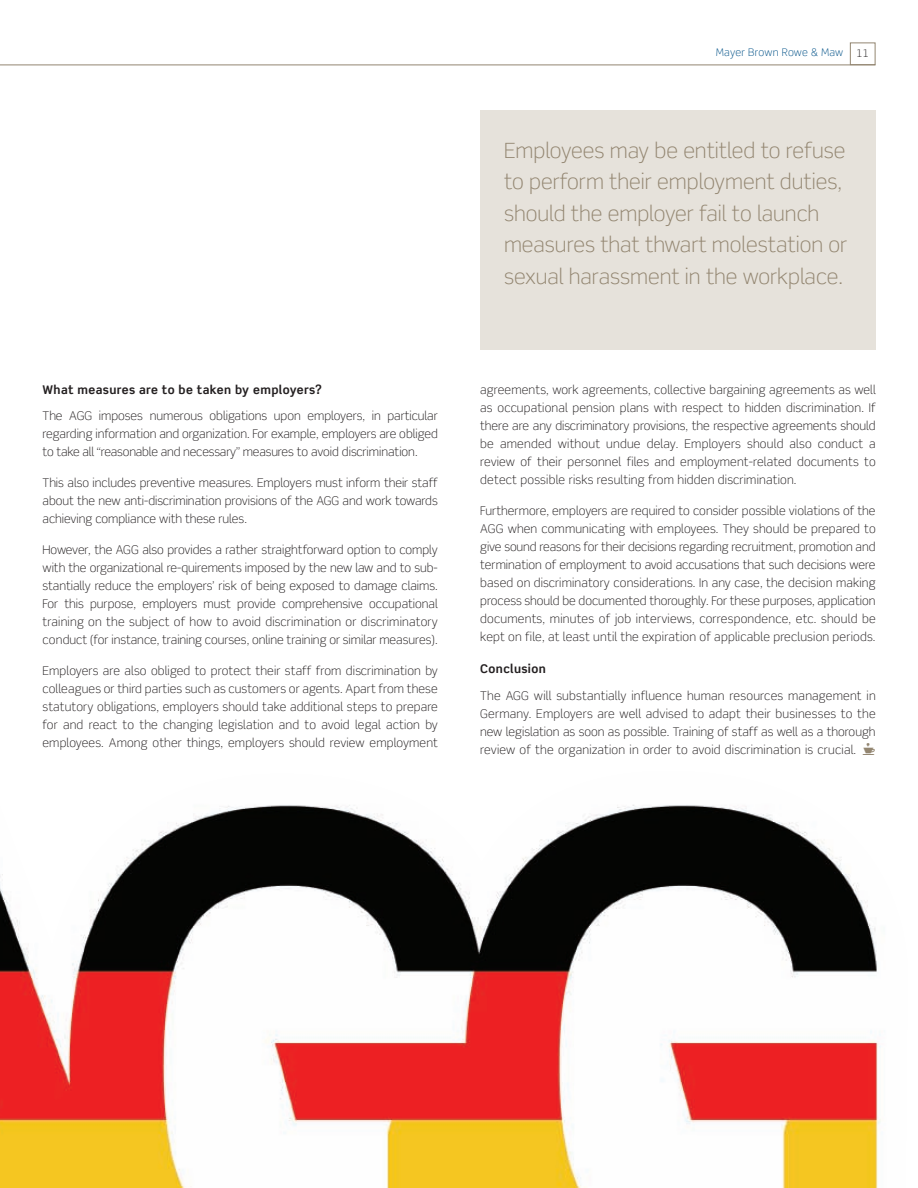
<style>
.page{position:relative;width:918px;height:1188px;background:#fff}
.page>*{position:absolute;margin:0;border:0;box-sizing:border-box;transform-origin:0 0}
.t1{font:300 21px/31.5px "Scene Std";color:#938671}
.t2{font:300 12px/18px "Scene Std";letter-spacing:.005em;color:#231f20;text-align:justify}
.t3{font:700 12px "Scene Std";letter-spacing:.03em;color:#231f20}
.t4{font:300 10.5px "Scene Std";letter-spacing:.005em;color:#005187}
.t5{font:300 10.5px "Scene Std";color:#231f20}
.s1{font-family:"Efont";font-weight:400;font-size:15px;color:#938671}
</style>
<div class="page">
<img style="left:0;top:805px;width:881px;height:383px">
<div style="left:480px;top:110px;width:395px;height:240px;background:#e6e2db"></div>
<div style="left:850px;top:43px;width:25px;height:22px;border:1px solid #938671"></div>
<hr style="left:0;top:65px;width:875px;height:1px;background:#938671">
<p class="t3" style="left:43px;top:385px;width:281px">What measures are to be taken by employers?</p>
<p class="t2" style="left:43px;top:408px;width:397px">The AGG imposes numerous obligations upon employers, in particular regarding information and organization. For example, employers are obliged to take all “reasonable and necessary” measures to avoid discrimination.</p>
<p class="t2" style="left:43px;top:475px;width:397px">This also includes preventive measures. Employers must inform their staff about the new anti-discrimination provisions of the AGG and work towards achieving compliance with these rules.</p>
<p class="t2" style="left:43px;top:542px;width:397px">However, the AGG also provides a rather straightforward option to comply with the organizational re-quirements imposed by the new law and to sub&shy;stantially reduce the employers’ risk of being exposed to damage claims.<br>For this purpose, employers must provide comprehensive occupational training on the subject of how to avoid discrimination or discriminatory conduct (for instance, training courses, online training or similar measures).</p>
<p class="t2" style="left:43px;top:662px;width:397px">Employers are also obliged to protect their staff from discrimination by colleagues or third parties such as customers or agents. Apart from these statutory obligations, employers should take additional steps to prepare for and react to the changing legislation and to avoid legal action by employees. Among other things, employers should review employment</p>
<p class="t4" style="left:716px;top:48px;width:129px">Mayer Brown Rowe &amp; Maw</p>
<p class="t5" style="left:856px;top:49px;width:14px">11</p>
<h1 class="t1" style="left:504px;top:137px;width:345px">Employees may be entitled to refuse to perform their employment duties, should the employer fail to launch measures that thwart molestation or sexual harassment in the workplace.</h1>
<p class="t2" style="left:480px;top:382px;width:397px">agreements, work agreements, collective bargaining agreements as well as occupational pension plans with respect to hidden discrimination. If there are any discriminatory provisions, the respective agreements should be amended without undue delay. Employers should also conduct a review of their personnel files and employment-related documents to detect possible risks resulting from hidden discrimination.</p>
<p class="t2" style="left:480px;top:503px;width:397px">Furthermore, employers are required to consider possible violations of the AGG when communicating with employees. They should be prepared to give sound reasons for their decisions regarding recruitment, promotion and termination of employment to avoid accusations that such decisions were based on discriminatory considerations. In any case, the decision making process should be documented thoroughly. For these purposes, application documents, minutes of job interviews, correspondence, etc. should be kept on file, at least until the expiration of applicable preclusion periods.</p>
<p class="t3" style="left:480px;top:664px;width:67px">Conclusion</p>
<p class="t2" style="left:480px;top:688px;width:397px">The AGG will substantially influence human resources management in Germany. Employers are well advised to adapt their businesses to the new legislation as soon as possible. Training of staff as well as a thorough review of the organization in order to avoid discrimination is crucial. <span class="s1">r</span></p>
</div>
